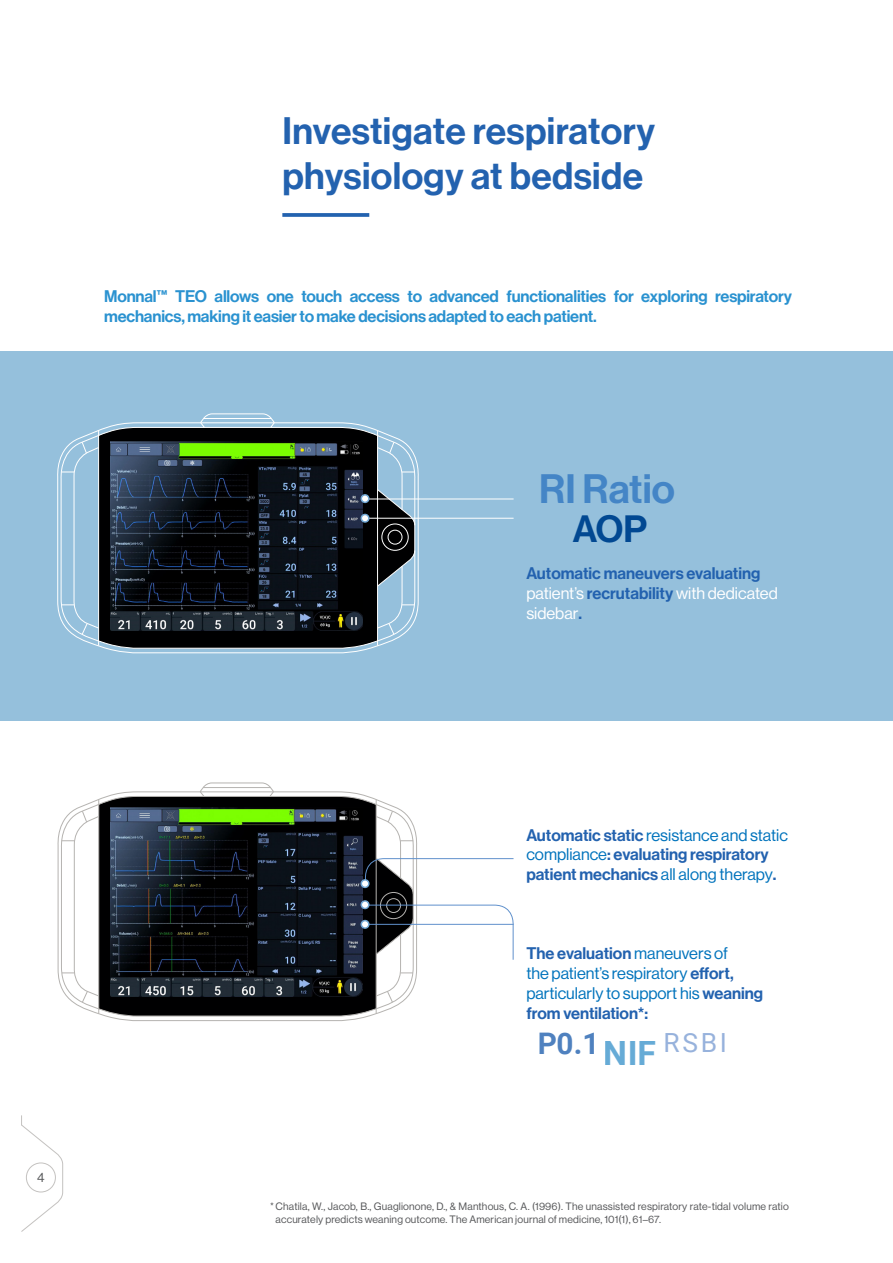
<style>
.page{position:relative;width:893px;height:1263px;background:#fff}
.page>*{position:absolute;margin:0;border:0;box-sizing:border-box;transform-origin:0 0}
.t1{font:40.2px "N Haas Grotesk DS Std 65 Md";color:#4485c6}
.t2{font:37.5px/45px "N Haas Grotesk DS Std 65 Md";letter-spacing:.01em;color:#2362af}
.t3{font:37.35px "N Haas Grotesk DS Std 65 Md";color:#014892}
.t4{font:700 29.7px "Roboto";color:#2362af}
.t5{font:16.5px/19.8px "N Haas Grotesk DS Std 65 Md";color:#2362af}
.t6{font:16.5px/19.8px "N Haas Grotesk DS Std 65 Md";letter-spacing:-.01em;color:#2a92d0}
.t7{font:16.5px/19.8px "N Haas Grotesk DS Std 55 Rg";color:#0073bc}
.t8{font:13.2px "N Haas Grotesk DS Std 55 Rg";color:#57585a}
.t9{font:10.5px/12.6px "N Haas Grotesk DS Std 55 Rg";letter-spacing:.015em;color:#57585a}
.s1{font-family:"N Haas Grotesk DS Std 55 Rg";color:#fff}
.s2{font-family:"N Haas Grotesk DS Std 55 Rg";color:#0073bc}
.s3{font-family:"N Haas Grotesk DS Std 65 Md";color:#2362af}
.s4{font-size:33.75px;color:#0073bc}
.s5{font-weight:400;font-size:26.4px;color:#97b2dc}
</style>
<div class="page">
<svg style="left:21px;top:1116px;width:42px;height:116px"></svg>
<div style="left:0;top:351px;width:893px;height:370px;background:#95c0dc"></div>
<svg style="left:57px;top:422px;width:363px;height:231px"></svg>
<hr style="left:98px;top:430px;width:1px;height:216px;background:#fff">
<hr style="left:377px;top:431px;width:1px;height:215px;background:#fff">
<svg style="left:61px;top:442px;width:38px;height:193px"></svg>
<svg style="left:377px;top:550px;width:38px;height:85px"></svg>
<svg style="left:377px;top:442px;width:38px;height:84px"></svg>
<div style="left:382px;top:524px;width:26px;height:27px;border:1px solid #fff;border-radius:50%"></div>
<div style="left:388px;top:530px;width:14px;height:14px;border:1px solid #fff;border-radius:50%"></div>
<svg style="left:200px;top:413px;width:75px;height:15px"></svg>
<hr style="left:204px;top:418px;width:67px;height:1px;background:#fff">
<svg style="left:282px;top:213px;width:87px;height:4px"></svg>
<svg style="left:57px;top:791px;width:360px;height:230px"></svg>
<hr style="left:98px;top:799px;width:1px;height:214px;background:#b5b3b0">
<hr style="left:376px;top:800px;width:1px;height:213px;background:#b5b3b0">
<svg style="left:62px;top:810px;width:36px;height:193px"></svg>
<div style="left:380px;top:892px;width:27px;height:27px;border:1px solid #b5b3b0;border-radius:50%"></div>
<div style="left:386px;top:898px;width:15px;height:15px;border:1px solid #b5b3b0;border-radius:50%"></div>
<svg style="left:200px;top:782px;width:74px;height:15px"></svg>
<hr style="left:203px;top:787px;width:68px;height:1px;background:#b5b3b0">
<img style="left:111px;top:442px;width:252px;height:189px">
<img style="left:111px;top:807px;width:252px;height:189px">
<svg style="left:364px;top:904px;width:150px;height:99px"></svg>
<svg style="left:364px;top:810px;width:150px;height:84px"></svg>
<div style="left:361px;top:920px;width:8px;height:8px;background:#fff;border-radius:50%"></div>
<div style="left:361px;top:920px;width:9px;height:9px;border:2px solid #73a9d6;border-radius:50%"></div>
<div style="left:361px;top:901px;width:8px;height:7px;background:#fff;border-radius:50%"></div>
<div style="left:361px;top:900px;width:9px;height:9px;border:2px solid #73a9d6;border-radius:50%"></div>
<hr style="left:365px;top:518px;width:149px;height:1px;background:#fff">
<hr style="left:365px;top:499px;width:149px;height:1px;background:#fff">
<div style="left:361px;top:514px;width:8px;height:8px;background:#fff;border-radius:50%"></div>
<div style="left:361px;top:514px;width:9px;height:9px;border:2px solid #73a9d6;border-radius:50%"></div>
<div style="left:361px;top:495px;width:8px;height:7px;background:#fff;border-radius:50%"></div>
<div style="left:361px;top:494px;width:9px;height:9px;border:2px solid #73a9d6;border-radius:50%"></div>
<div style="left:361px;top:880px;width:8px;height:7px;background:#fff;border-radius:50%"></div>
<div style="left:361px;top:879px;width:9px;height:9px;border:2px solid #73a9d6;border-radius:50%"></div>
<p class="t2" style="left:282px;top:109px;width:374px">Investigate respiratory physiology at bedside</p>
<p class="t6" style="left:104px;top:286px;width:689px">Monnal™ TEO allows one touch access to advanced functionalities for exploring respiratory mechanics, making it easier to make decisions adapted to each patient.</p>
<p class="t1" style="left:539px;top:465px;width:137px">RI Ratio</p>
<p class="t3" style="left:573px;top:507px;width:76px">AOP</p>
<p class="t5" style="left:526px;top:564px;width:253px">Automatic maneuvers evaluating <span class="s1">patient’s</span> recrutability <span class="s1">with dedicated sidebar</span>.</p>
<p class="t8" style="left:37px;top:1170px;width:9px">4</p>
<p class="t5" style="left:526px;top:825px;width:263px">Automatic static <span class="s2">resistance and static compliance</span>: evaluating respiratory patient mechanics <span class="s2">all along therapy</span>.</p>
<p class="t5" style="left:526px;top:944px;width:203px">The evaluation <span class="s2">maneuvers of</span></p>
<p class="t7" style="left:526px;top:963px;width:209px">the patient’s respiratory <span class="s3">effort,</span></p>
<p class="t7" style="left:526px;top:983px;width:238px">particularly to support his <span class="s3">weaning from ventilation*:</span></p>
<p class="t4" style="left:537px;top:1023px;width:191px">P0.1<span class="s4">NIF</span> <span class="s5">RSBI</span></p>
<p class="t9" style="left:276px;top:1200px;width:515px;text-indent:-6px">* Chatila, W., Jacob, B., Guaglionone, D., &amp; Manthous, C. A. (1996). The unassisted respiratory rate-tidal volume ratio accurately predicts weaning outcome. The American journal of medicine, 101(1), 61–67.</p>
</div>
